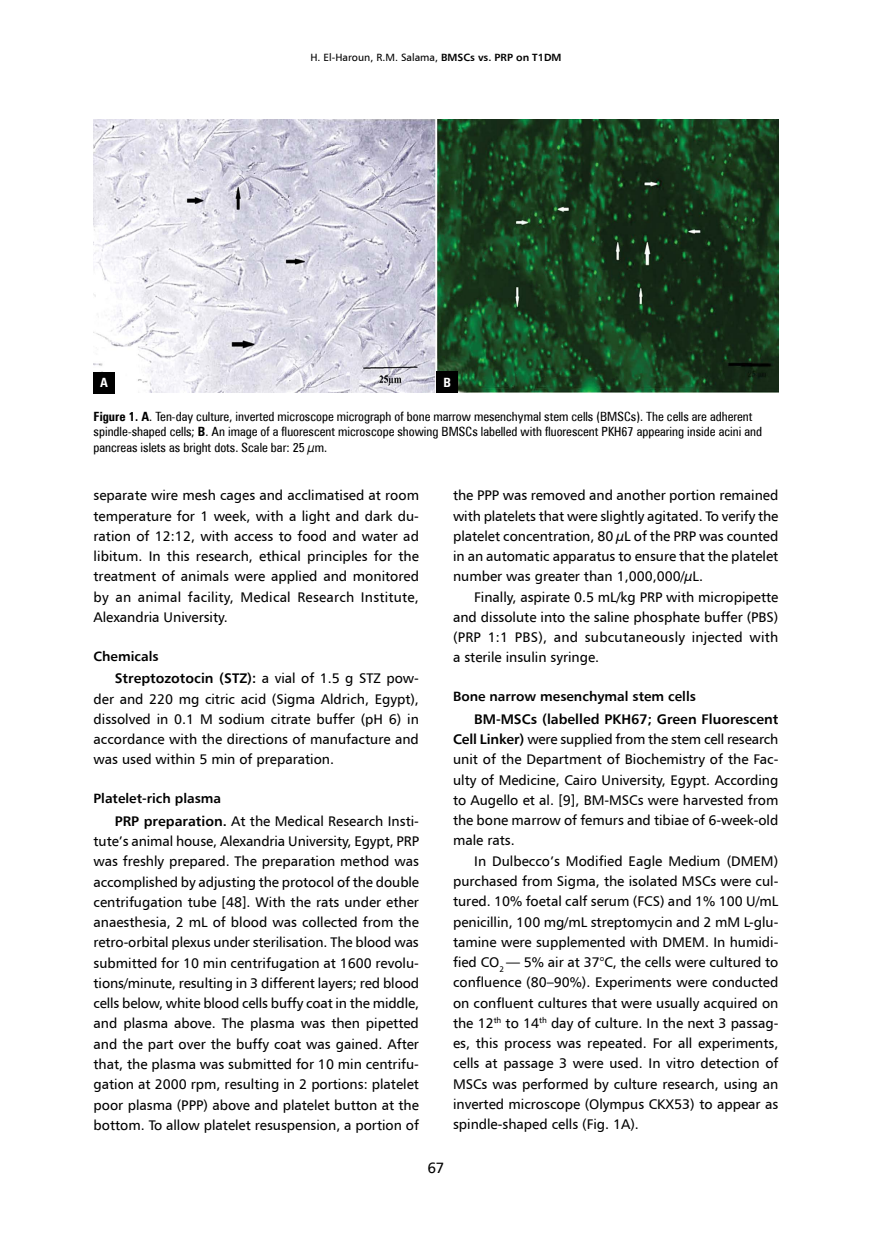
<style>
.page{position:relative;width:872px;height:1234px;background:#fff}
.page>*{position:absolute;margin:0;border:0;box-sizing:border-box;transform-origin:0 0}
.t1{font:15px "Humnst 777 EU";color:#000}
.t2{font:13.95px/20.2px "Humnst 777 EU";color:#000;text-align:justify}
.t3{font:700 13.5px "Humnst 777 EU";color:#000}
.t4{font:12.75px/15.3px "Zurich Cn EU";color:#000}
.t5{font:700 12.75px "Zurich Cn EU";color:#fff}
.t6{font:10.5px "Humnst 777 EU";color:#000}
.s1{font-weight:700}
</style>
<div class="page">
<img style="left:94px;top:119px;width:684px;height:273px">
<div style="left:94px;top:372px;width:21px;height:21px;background:#000"></div>
<div style="left:437px;top:371px;width:21px;height:21px;background:#000"></div>
<p class="t6" style="left:310px;top:50px;width:253px">H. El-Haroun, R.M. Salama, <span class="s1">BMSCs vs. PRP on T1DM</span></p>
<p class="t5" style="left:100px;top:375px;width:9px">A</p>
<p class="t5" style="left:443px;top:374px;width:9px">B</p>
<p class="t4" style="left:94px;top:408px;width:670px"><span class="s1">Figure 1. A</span>. Ten-day culture, inverted microscope micrograph of bone marrow mesenchymal stem cells (BMSCs). The cells are adherent spindle-shaped cells; <span class="s1">B</span>. An image of a fluorescent microscope showing BMSCs labelled with fluorescent PKH67 appearing inside acini and pancreas islets as bright dots. Scale bar: 25 µm.</p>
<p class="t2" style="left:94px;top:485px;width:327px">separate wire mesh cages and acclimatised at room temperature for 1 week, with a light and dark du&shy;ration of 12:12, with access to food and water ad libitum. In this research, ethical principles for the treatment of animals were applied and monitored by an animal facility, Medical Research Institute, Alexandria University.</p>
<p class="t3" style="left:94px;top:647px;width:67px">Chemicals</p>
<p class="t2" style="left:94px;top:668px;width:327px;text-indent:21px"><span class="s1">Streptozotocin (STZ):</span> a vial of 1.5 g STZ pow&shy;der and 220 mg citric acid (Sigma Aldrich, Egypt), dissolved in 0.1 M sodium citrate buffer (pH 6) in accordance with the directions of manufacture and was used within 5 min of preparation.</p>
<p class="t3" style="left:94px;top:790px;width:129px">Platelet-rich plasma</p>
<p class="t2" style="left:94px;top:810px;width:327px;text-indent:21px"><span class="s1">PRP preparation.</span> At the Medical Research Insti&shy;tute’s animal house, Alexandria University, Egypt, PRP was freshly prepared. The preparation method was accomplished by adjusting the protocol of the double centrifugation tube [48]. With the rats under ether anaesthesia, 2 mL of blood was collected from the retro-orbital plexus under sterilisation. The blood was submitted for 10 min centrifugation at 1600 revolu&shy;tions/minute, resulting in 3 different layers; red blood cells below, white blood cells buffy coat in the middle, and plasma above. The plasma was then pipetted and the part over the buffy coat was gained. After that, the plasma was submitted for 10 min centrifu&shy;gation at 2000 rpm, resulting in 2 portions: platelet poor plasma (PPP) above and platelet button at the bottom. To allow platelet resuspension, a portion of</p>
<p class="t2" style="left:453px;top:485px;width:327px">the PPP was removed and another portion remained with platelets that were slightly agitated. To verify the platelet concentration, 80 μL of the PRP was counted in an automatic apparatus to ensure that the platelet number was greater than 1,000,000/μL.</p>
<p class="t2" style="left:453px;top:586px;width:327px;text-indent:21px">Finally, aspirate 0.5 mL/kg PRP with micropipette and dissolute into the saline phosphate buffer (PBS) (PRP 1:1 PBS), and subcutaneously injected with a sterile insulin syringe.</p>
<p class="t3" style="left:453px;top:688px;width:244px">Bone narrow mesenchymal stem cells</p>
<p class="t2" style="left:453px;top:708px;width:327px;text-indent:21px"><span class="s1">BM-MSCs (labelled PKH67; Green Fluorescent Cell Linker)</span> were supplied from the stem cell research unit of the Department of Biochemistry of the Fac&shy;ulty of Medicine, Cairo University, Egypt. According to Augello et al. [9], BM-MSCs were harvested from the bone marrow of femurs and tibiae of 6-week-old male rats.</p>
<p class="t2" style="left:453px;top:850px;width:327px;text-indent:21px">In Dulbecco’s Modified Eagle Medium (DMEM) purchased from Sigma, the isolated MSCs were cul&shy;tured. 10% foetal calf serum (FCS) and 1% 100 U/mL penicillin, 100 mg/mL streptomycin and 2 mM L-glu&shy;tamine were supplemented with DMEM. In humidi&shy;fied CO<sub>2</sub> — 5% air at 37°C, the cells were cultured to confluence (80–90%). Experiments were conducted on confluent cultures that were usually acquired on the 12<sup>th</sup> to 14<sup>th</sup> day of culture. In the next 3 passag&shy;es, this process was repeated. For all experiments, cells at passage 3 were used. In vitro detection of MSCs was performed by culture research, using an inverted microscope (Olympus CKX53) to appear as spindle-shaped cells (Fig. 1A).</p>
<p class="t1" style="left:427px;top:1157px;width:19px">67</p>
</div>
